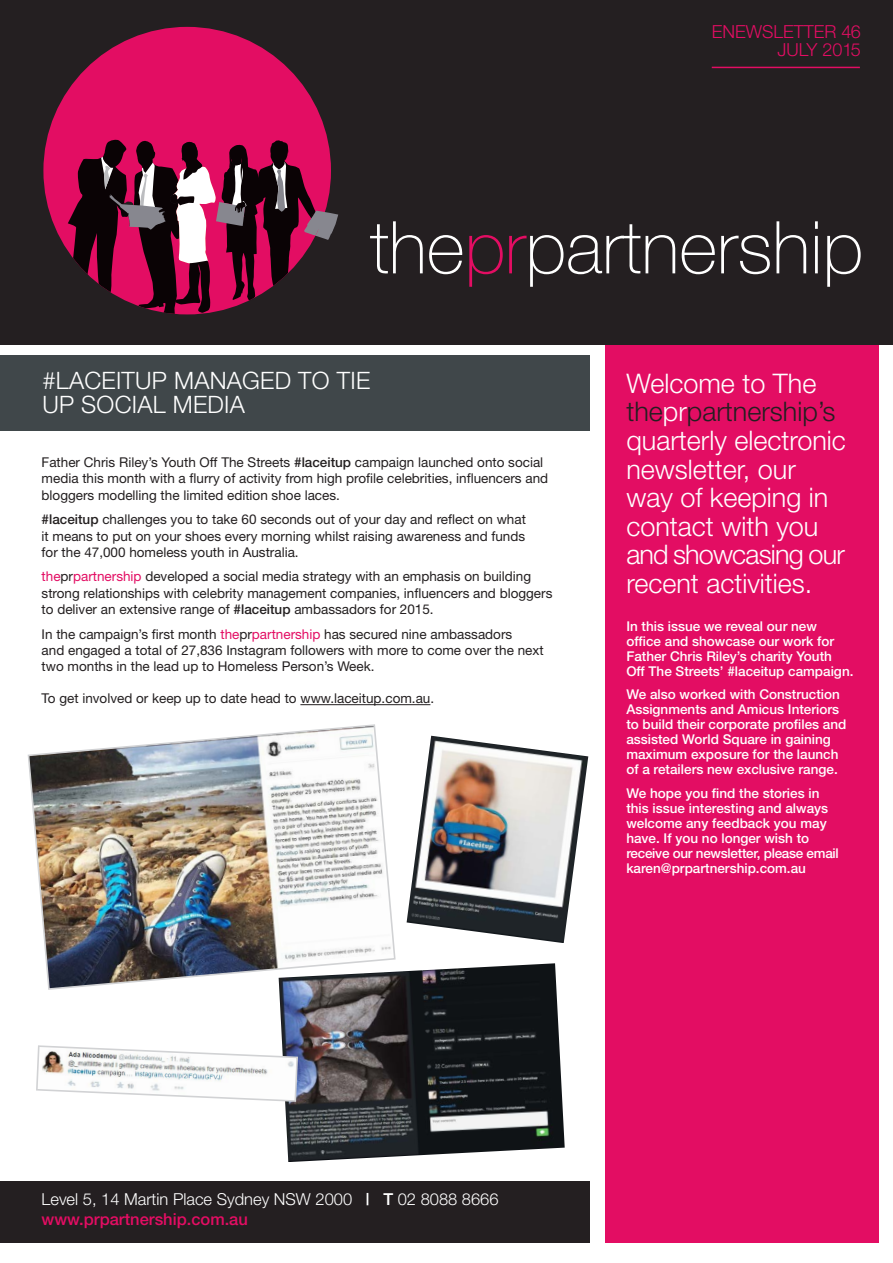
<style>
.page{position:relative;width:893px;height:1263px;background:#fff}
.page>*{position:absolute;margin:0;border:0;box-sizing:border-box;transform-origin:0 0}
.Welcome_Paragraph{font:300 27px/28.5px "Helvetica Neue";color:#fff}
.Heading__Grey_Border{font:300 24px "Helvetica Neue";letter-spacing:.01em;color:#fff}
.t1{font:300 18px "Helvetica Neue";color:#e30d63}
.Footer_Info{font:300 16.5px "Helvetica Neue";color:#fff}
.Footer_Info-2{font:500 16.5px "Helvetica Neue";color:#e30d63}
.Main_Body{font:13.5px/16.2px "Helvetica Neue";color:#231f20}
.Text_Below_Welcome_P{font:500 13.5px/15px "Helvetica Neue";color:#fff}
.s1{font-weight:500}
.s2{color:#e30d63}
.s3{color:#231f20}
</style>
<div class="page">
<div style="left:0;top:1180px;width:590px;height:62px;background:#241f21"></div>
<div style="left:605px;top:331px;width:273px;height:911px;background:#e30d63"></div>
<div style="left:0;top:0;width:893px;height:345px;background:#241f21"></div>
<svg style="left:370px;top:221px;width:53px;height:53px"></svg>
<svg style="left:429px;top:235px;width:34px;height:39px"></svg>
<svg style="left:469px;top:235px;width:34px;height:52px"></svg>
<svg style="left:509px;top:224px;width:131px;height:63px"></svg>
<svg style="left:646px;top:235px;width:29px;height:38px"></svg>
<svg style="left:682px;top:235px;width:33px;height:39px"></svg>
<svg style="left:721px;top:235px;width:49px;height:39px"></svg>
<svg style="left:776px;top:221px;width:30px;height:52px"></svg>
<svg style="left:815px;top:221px;width:3px;height:8px"></svg>
<hr style="left:815px;top:236px;width:3px;height:37px;background:#fff">
<svg style="left:827px;top:235px;width:34px;height:52px"></svg>
<div style="left:43px;top:27px;width:288px;height:287px;background:#e30d63;border-radius:50%"></div>
<svg style="left:68px;top:139px;width:270px;height:175px"></svg>
<hr style="left:712px;top:67px;width:148px;height:1px;background:#e30d63">
<img style="left:407px;top:736px;width:181px;height:207px">
<img style="left:27px;top:724px;width:369px;height:266px">
<img style="left:279px;top:963px;width:286px;height:199px">
<svg style="left:36px;top:1044px;width:263px;height:59px"></svg>
<hr style="left:300px;top:704px;width:130px;height:1px;background:#231f20">
<div style="left:0;top:355px;width:590px;height:76px;background:#40474a"></div>
<p class="t1" style="left:712px;top:20px;width:151px">ENEWSLETTER 46</p>
<p class="t1" style="left:777px;top:38px;width:85px">JULY 2015</p>
<p class="Heading__Grey_Border" style="left:42px;top:366px;width:329px">#LACEITUP MANAGED TO TIE</p>
<p class="Heading__Grey_Border" style="left:42px;top:390px;width:204px">UP SOCIAL MEDIA</p>
<p class="Main_Body" style="left:42px;top:454px;width:508px">Father Chris Riley’s Youth Off The Streets <span class="s1">#laceitup</span> campaign launched onto social media this month with a flurry of activity from high profile celebrities, influencers and bloggers modelling the limited edition shoe laces.</p>
<p class="Main_Body" style="left:42px;top:511px;width:486px"><span class="s1">#laceitup</span> challenges you to take 60 seconds out of your day and reflect on what</p>
<p class="Main_Body" style="left:42px;top:527px;width:485px">it means to put on your shoes every morning whilst raising awareness and funds</p>
<p class="Main_Body" style="left:42px;top:544px;width:259px">for the 47,000 homeless youth in Australia.</p>
<p class="Main_Body" style="left:42px;top:568px;width:512px"><span class="s2">the</span>pr<span class="s2">partnership</span> developed a social media strategy with an emphasis on building strong relationships with celebrity management companies, influencers and bloggers to deliver an extensive range of <span class="s1">#laceitup</span> ambassadors for 2015.</p>
<p class="Main_Body" style="left:42px;top:625px;width:472px">In the campaign’s first month <span class="s2">the</span>pr<span class="s2">partnership</span> has secured nine ambassadors</p>
<p class="Main_Body" style="left:42px;top:642px;width:504px">and engaged a total of 27,836 Instagram followers with more to come over the next two months in the lead up to Homeless Person’s Week.</p>
<p class="Main_Body" style="left:42px;top:690px;width:394px">To get involved or keep up to date head to www.laceitup.com.au.</p>
<p class="Welcome_Paragraph" style="left:626px;top:368px;width:221px">Welcome to The <span class="s3">the</span>pr<span class="s3">partnership’s </span>quarterly electronic newsletter, our way of keeping in contact with you and showcasing our recent activities.</p>
<p class="Text_Below_Welcome_P" style="left:626px;top:618px;width:192px">In this issue we reveal our new</p>
<p class="Text_Below_Welcome_P" style="left:626px;top:633px;width:209px">office and showcase our work for<br>Father Chris Riley’s charity Youth</p>
<p class="Text_Below_Welcome_P" style="left:626px;top:663px;width:229px">Off The Streets’ #laceitup campaign.</p>
<p class="Text_Below_Welcome_P" style="left:626px;top:687px;width:222px">We also worked with Construction Assignments and Amicus Interiors to build their corporate profiles and assisted World Square in gaining maximum exposure for the launch</p>
<p class="Text_Below_Welcome_P" style="left:626px;top:762px;width:213px">of a retailers new exclusive range.</p>
<p class="Text_Below_Welcome_P" style="left:626px;top:785px;width:214px">We hope you find the stories in this issue interesting and always welcome any feedback you may have. If you no longer wish to receive our newsletter, please email karen@prpartnership.com.au</p>
<p class="Footer_Info" style="left:42px;top:1189px;width:459px">Level 5, 14 Martin Place Sydney NSW 2000 <span class="s1">| T</span> 02 8088 8666</p>
<p class="Footer_Info-2" style="left:42px;top:1209px;width:208px">www.prpartnership.com.au</p>
</div>
